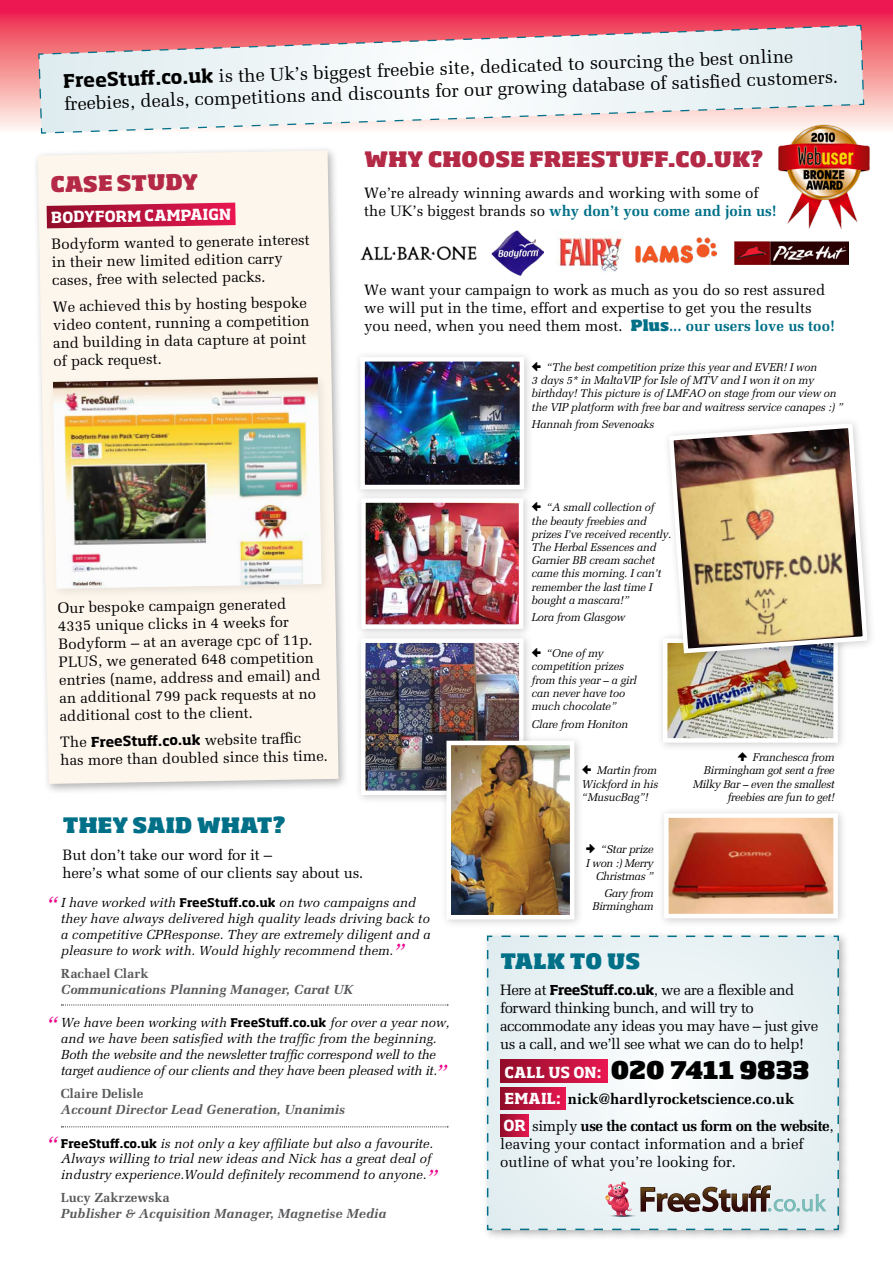
<style>
.page{position:relative;width:893px;height:1263px;background:#fff}
.page>*{position:absolute;margin:0;border:0;box-sizing:border-box;transform-origin:0 0}
.t1{font:italic 24.6px "Melior";color:#ec008c}
.t2{font:800 24px "Soho Pro";color:#000}
.t3{font:800 21px "Soho Std";letter-spacing:.015em;color:#b42946}
.t4{font:800 21px "Soho Std";letter-spacing:.015em;color:#007088}
.t5{font:18.45px/22.2px "Melior";color:#000}
.t6{font:15px/18px "Melior";color:#000}
.t7{font:15px/18px "Melior";letter-spacing:-.03em;color:#000}
.t8{font:700 15px/26.5px "Melior";letter-spacing:-.015em;color:#000}
.t9{font:700 15px "Soho Pro";color:#fff}
.t10{font:italic 13.2px/15.8px "Melior";color:#000}
.t11{font:italic 13.2px/15.8px "Melior";letter-spacing:-.02em;color:#000;text-align:center}
.t12{font:italic 700 13.2px "Melior";color:#58595b}
.t13{font:700 13.2px "Melior";color:#58595b}
.t14{font:italic 11.25px/13.2px "Melior";letter-spacing:-.02em;color:#000}
.s1{font-family:"Soho Pro";font-weight:700}
.s2{font-family:"Soho Pro";font-weight:700;font-size:13.5px}
.s3{font-weight:700;color:#007088}
.s4{font-family:"Soho Pro";font-weight:800;color:#007088}
.s5{font-family:"X Ingy Arrows";font-style:normal}
.s6{font-size:25.05px;color:#ec008c}
.s7{font-family:"Soho Pro";font-weight:700;font-style:normal;font-size:11.85px}
.s8{font-weight:700;font-size:15px;color:#fff}
.s9{font-family:"Soho Pro";color:#fff}
.s10{font-weight:400}
</style>
<div class="page">
<svg style="left:0;top:0;width:893px;height:130px"></svg>
<svg style="left:38px;top:24px;width:827px;height:110px"></svg>
<div style="left:33px;top:145px;width:317px;height:650px;background:#000;opacity:.3"></div>
<svg style="left:38px;top:150px;width:300px;height:634px;fill:#fdf6ed"></svg>
<div style="left:482px;top:930px;width:368px;height:311px;background:#000;opacity:.3"></div>
<svg style="left:486px;top:935px;width:354px;height:296px"></svg>
<svg style="left:33px;top:191px;width:225px;height:49px"></svg>
<div style="left:354px;top:350px;width:180px;height:149px;background:#000;opacity:.19"></div>
<img style="left:365px;top:362px;width:154px;height:122px">
<div style="left:360px;top:357px;width:164px;height:132px;border:4px solid #fff"></div>
<div style="left:354px;top:491px;width:179px;height:147px;background:#000;opacity:.19"></div>
<img style="left:366px;top:503px;width:152px;height:121px">
<div style="left:361px;top:498px;width:162px;height:131px;border:4px solid #fff"></div>
<div style="left:354px;top:632px;width:179px;height:172px;background:#000;opacity:.19"></div>
<img style="left:366px;top:643px;width:153px;height:147px">
<div style="left:361px;top:638px;width:163px;height:157px;border:4px solid #fff"></div>
<div style="left:657px;top:807px;width:190px;height:121px;background:#000;opacity:.19"></div>
<img style="left:669px;top:818px;width:164px;height:95px">
<div style="left:664px;top:813px;width:174px;height:105px;border:4px solid #fff"></div>
<div style="left:656px;top:632px;width:191px;height:120px;background:#000;opacity:.19"></div>
<img style="left:668px;top:662px;width:165px;height:76px">
<div style="left:663px;top:638px;width:175px;height:105px;border:4px solid #fff"></div>
<div style="left:663px;top:417px;width:213px;height:245px;background:#000;opacity:.19"></div>
<img style="left:666px;top:421px;width:204px;height:235px">
<svg style="left:61px;top:1005px;width:387px;height:1px"></svg>
<svg style="left:61px;top:1126px;width:387px;height:1px"></svg>
<div style="left:48px;top:372px;width:284px;height:227px;background:#fbf4eb"></div>
<img style="left:53px;top:377px;width:268px;height:211px">
<svg style="left:600px;top:1182px;width:226px;height:36px"></svg>
<img style="left:360px;top:246px;width:117px;height:15px">
<img style="left:556px;top:231px;width:67px;height:41px">
<img style="left:734px;top:241px;width:115px;height:23px">
<img style="left:491px;top:230px;width:53px;height:45px">
<img style="left:636px;top:238px;width:81px;height:26px">
<img style="left:776px;top:120px;width:95px;height:110px">
<div style="left:500px;top:1060px;width:107px;height:22px;background:linear-gradient(to right,#900d29,#e71851)"></div>
<div style="left:500px;top:1087px;width:65px;height:23px;background:linear-gradient(to right,#900d28,#e51851)"></div>
<svg style="left:500px;top:1114px;width:29px;height:23px"></svg>
<div style="left:440px;top:734px;width:144px;height:195px;background:#000;opacity:.19"></div>
<img style="left:451px;top:746px;width:118px;height:168px">
<div style="left:446px;top:741px;width:128px;height:178px;border:4px solid #fff"></div>
<p class="t5" style="left:63px;top:71px;width:776px;rotate:-2deg"><span class="s1">FreeStuff .co.uk</span> is the Uk’s biggest freebie site, dedicated to sourcing the best online freebies, deals, competitions and discounts for our growing database of satisfi ed customers.</p>
<h3 class="t3" style="left:50px;top:170px;width:149px;rotate:-1deg">CASE STUDY</h3>
<p class="t9" style="left:51px;top:206px;width:182px;rotate:-1deg">Bodyfo rm Ca mpa ign</p>
<p class="t6" style="left:51px;top:235px;width:260px;rotate:-1deg">Bodyform wanted to generate interest in their new limited edition carry cases, free with selected packs.</p>
<p class="t6" style="left:52px;top:298px;width:258px;rotate:-1deg">We achieved this by hosting bespoke video content, running a competition and building in data capture at point of pack request.</p>
<p class="t6" style="left:58px;top:599px;width:263px;rotate:-1deg">Our bespoke campaign generated 4335 unique clicks in 4 weeks for Bodyform – at an average cpc of 11p.<br>PLUS, we generated 648 competition entries (name, address and email) and an additional 799 pack requests at no additional cost to the client.</p>
<p class="t6" style="left:60px;top:733px;width:269px;rotate:-1deg">The <span class="s2">FreeStuff .co.uk</span> website traffi c has more than doubled since this time.</p>
<h3 class="t3" style="left:364px;top:145px;width:400px">WHY CHOOSE FREESTUFF.CO.UK?</h3>
<p class="t6" style="left:364px;top:184px;width:414px">We’re already winning awards and working with some of the UK’s biggest brands so <span class="s3">why don’t you come and join us!</span></p>
<p class="t6" style="left:364px;top:281px;width:472px">We want your campaign to work as much as you do so rest assured we will put in the time, effort and expertise to get you the results you need, when you need them most. <span class="s4">Plus</span><span class="s3">... our users love us too!</span></p>
<p class="t14" style="left:531px;top:361px;width:313px"><span class="s5">g</span> “The best competition prize this year and EVER! I won<br>3 days 5* in MaltaVIP for Isle of MTV and I won it on my birthday! This picture is of LMFAO on stage from our view on the VIP platform with free bar and waitress service canapes :) ”</p>
<p class="t14" style="left:531px;top:418px;width:124px">Hannah from Sevenoaks</p>
<p class="t14" style="left:531px;top:501px;width:141px"><span class="s5">g</span> “A small collection of the beauty freebies and prizes I’ve received recently.<br>The Herbal Essences and<br>Garnier BB cream sachet came this morning. I can’t remember the last time I bought a mascara!”</p>
<p class="t14" style="left:531px;top:611px;width:95px">Lora from Glasgow</p>
<p class="t14" style="left:531px;top:647px;width:107px"><span class="s5">g</span> “One of my competition prizes from this year – a girl can never have too much chocolate”</p>
<p class="t14" style="left:531px;top:717px;width:98px">Clare from Honiton</p>
<p class="t14" style="left:582px;top:764px;width:78px;text-align:justify"><span class="s5">g</span> Martin from Wickford in his “MusucBag”!</p>
<p class="t14" style="left:693px;top:751px;width:143px;text-align:right"><span class="s5">e</span> Franchesca from<br>Birmingham got sent a free<br>Milky Bar – even the smallest freebies are fun to get!</p>
<h3 class="t4" style="left:63px;top:812px;width:224px">THEY SAID WHAT?</h3>
<p class="t6" style="left:63px;top:846px;width:302px">But don’t take our word for it –<br>here’s what some of our clients say about us.</p>
<p class="t10" style="left:61px;top:895px;width:371px;text-indent:-15px"><span class="s6">“</span> I have worked with <span class="s7">FreeStuff.co.uk</span> on two campaigns and they have always delivered high quality leads driving back to a competitive CPResponse. They are extremely diligent and a pleasure to work with. Would highly recommend them.</p>
<p class="t13" style="left:61px;top:965px;width:89px">Rachael Clark</p>
<p class="t12" style="left:61px;top:981px;width:294px">Communications Planning Manager, Carat UK</p>
<p class="t11" style="left:46px;top:1015px;width:405px"><span class="s6">“</span> We have been working with <span class="s7">FreeStuff.co.uk</span> for over a year now, and we have been satisfied with the traffic from the beginning.<br>Both the website and the newsletter traffic correspond well to the target audience of our clients and they have been pleased with it.</p>
<p class="t13" style="left:61px;top:1085px;width:84px">Claire Delisle</p>
<p class="t12" style="left:61px;top:1101px;width:286px">Account Director Lead Generation, Unanimis</p>
<p class="t10" style="left:61px;top:1135px;width:374px;text-indent:-15px"><span class="s6">“</span> <span class="s7">FreeStuff.co.uk</span> is not only a key affiliate but also a favourite.<br>Always willing to trial new ideas and Nick has a great deal of industry experience.Would definitely recommend to anyone.</p>
<p class="t13" style="left:61px;top:1190px;width:110px">Lucy Zakrzewska</p>
<p class="t12" style="left:61px;top:1206px;width:327px">Publisher &amp; Acquisition Manager, Magnetise Media</p>
<h1 class="t1" style="left:392px;top:938px;width:14px">”</h1>
<h1 class="t1" style="left:434px;top:1059px;width:14px">”</h1>
<h1 class="t1" style="left:425px;top:1164px;width:14px">”</h1>
<p class="t14" style="left:586px;top:843px;width:69px;text-align:right"><span class="s5">c</span> “Star prize<br>I won :) Merry<br>Christmas ”</p>
<p class="t14" style="left:592px;top:887px;width:63px;text-align:right">Gary from<br>Birmingham</p>
<h3 class="t4" style="left:500px;top:947px;width:141px">TALK TO US</h3>
<p class="t7" style="left:500px;top:981px;width:320px">Here at <span class="s2">FreeStuff.co.uk</span>, we are a flexible and forward thinking bunch, and will try to accommodate any ideas you may have – just give us a call, and we’ll see what we can do to help!</p>
<p class="t9" style="left:505px;top:1061px;width:21px">Call</p>
<h2 class="t2" style="left:548px;top:1052px;width:263px"><span class="s8">us on:</span> 020 7411 9833</h2>
<p class="t8" style="left:503px;top:1086px;width:332px"><span class="s9">email:</span> nick@hardlyrocketscience.co.uk<br><span class="s9">OR</span> <span class="s10">simply</span> use the contact us form on the website<span class="s10">,</span></p>
<p class="t6" style="left:500px;top:1135px;width:305px">leaving your contact information and a brief outline of what you’re looking for.</p>
</div>
